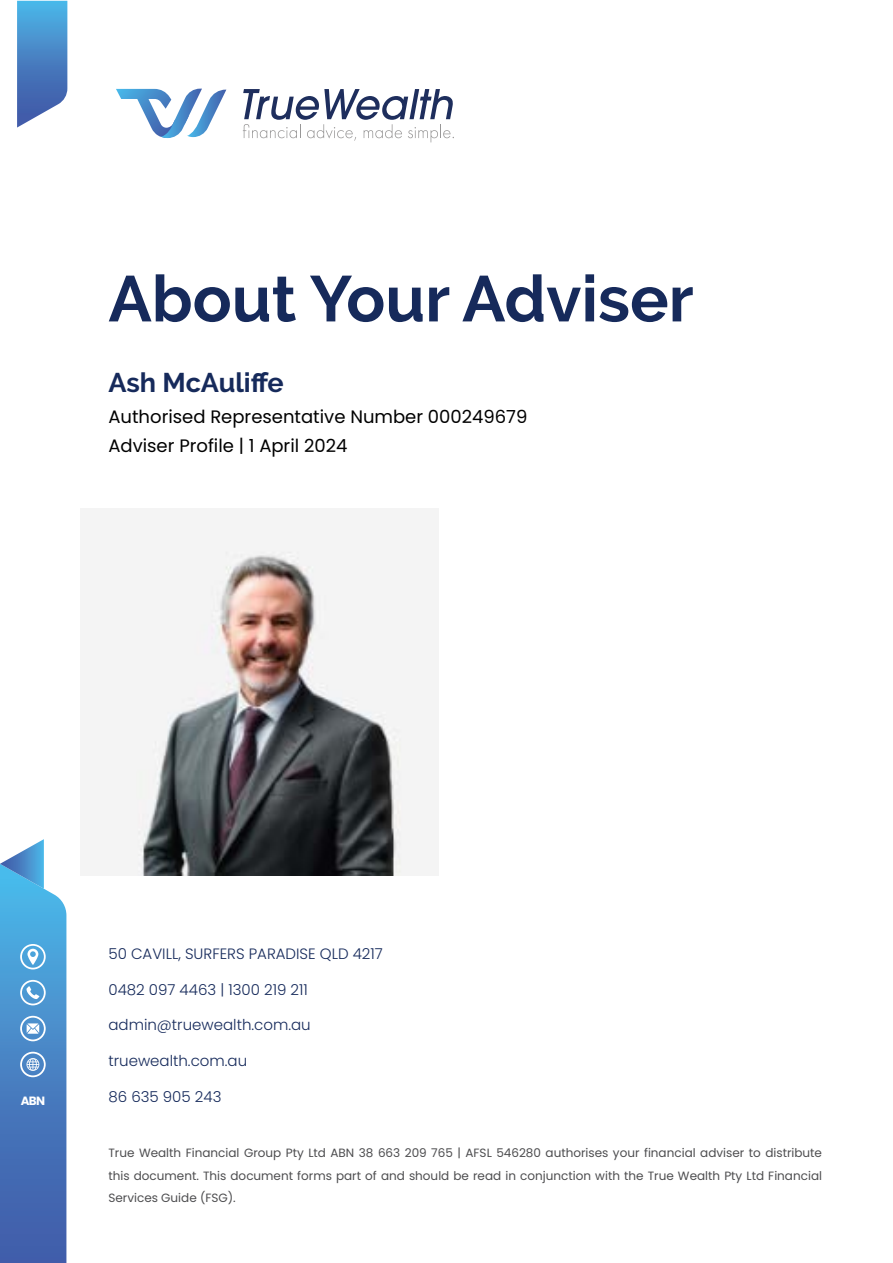
<style>
.page{position:relative;width:893px;height:1263px;background:#fff}
.page>*{position:absolute;margin:0;border:0;box-sizing:border-box;transform-origin:0 0}
.t1{font:700 64.5px "Raleway";color:#162a5b}
.t2{font:700 27px "Raleway";letter-spacing:-.005em;color:#162a5b}
.t3{font:18px/29.4px "Poppins";color:#000}
.t4{font:300 15px "Poppins";color:#162a5b}
.t5{font:12px/22.5px "Poppins";color:#4d4d4f;text-align:justify}
.t6{font:700 12px "Poppins";color:#fff}
</style>
<div class="page">
<svg style="left:17px;top:1px;width:50px;height:127px"></svg>
<svg style="left:0;top:839px;width:66px;height:424px"></svg>
<svg style="left:116px;top:89px;width:110px;height:49px"></svg>
<svg style="left:243px;top:89px;width:211px;height:53px"></svg>
<img style="left:81px;top:508px;width:358px;height:368px">
<h1 class="t1" style="left:108px;top:262px;width:587px">About Your Adviser</h1>
<h2 class="t2" style="left:108px;top:367px;width:177px">Ash McAuliffe</h2>
<h3 class="t3" style="left:108px;top:402px;width:420px">Authorised Representative Number 000249679<br>Adviser Profile | 1 April 2024</h3>
<p class="t6" style="left:21px;top:1094px;width:26px">ABN</p>
<p class="t4" style="left:108px;top:945px;width:276px">50 CAVILL, SURFERS PARADISE QLD 4217</p>
<p class="t4" style="left:108px;top:980px;width:201px">0482 097 4463 | 1300 219 211</p>
<p class="t4" style="left:108px;top:1016px;width:204px">admin@truewealth.com.au</p>
<p class="t4" style="left:108px;top:1052px;width:140px">truewealth.com.au</p>
<p class="t4" style="left:108px;top:1088px;width:115px">86 635 905 243</p>
<p class="t5" style="left:108px;top:1142px;width:715px">True Wealth Financial Group Pty Ltd ABN 38 663 209 765 | AFSL 546280 authorises your financial adviser to distribute this document. This document forms part of and should be read in conjunction with the True Wealth Pty Ltd Financial Services Guide (FSG).</p>
</div>
